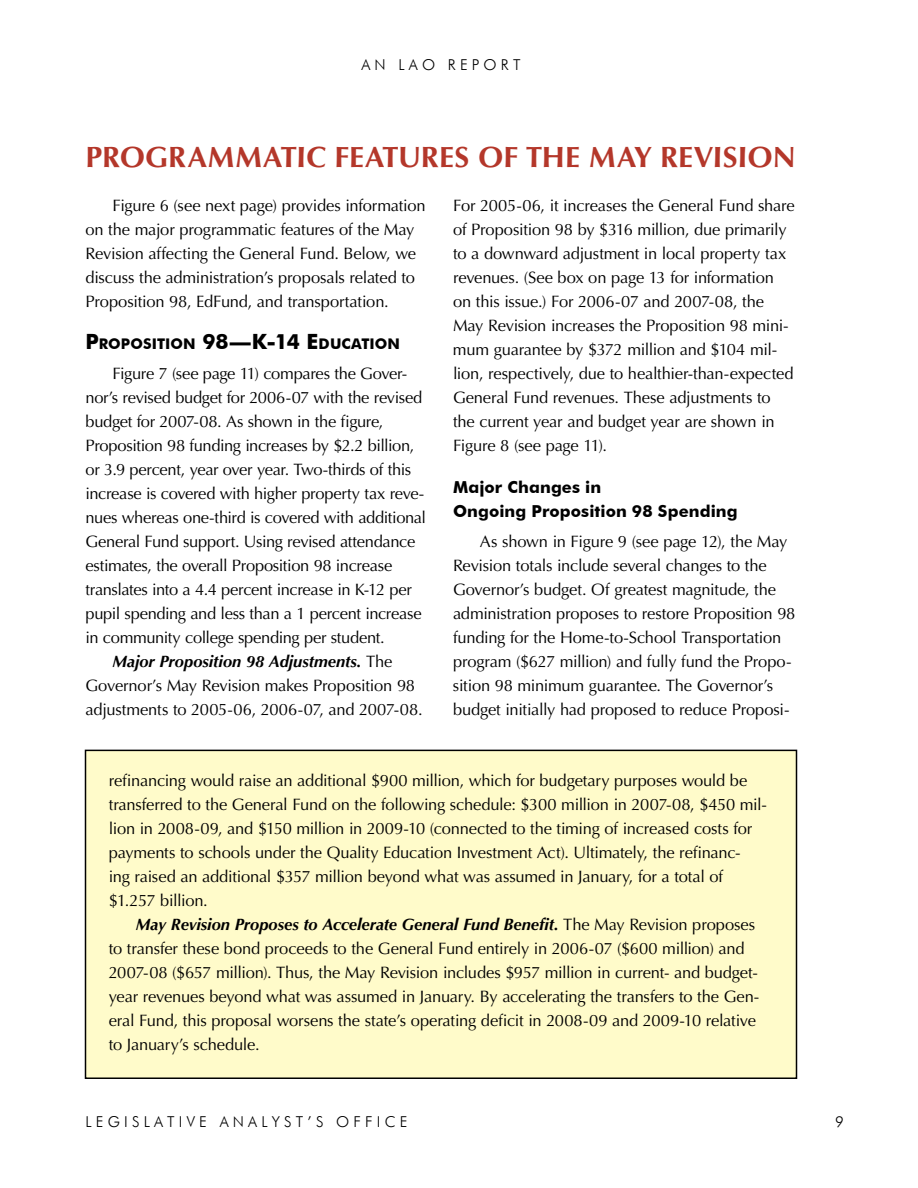
<style>
.page{position:relative;width:918px;height:1188px;background:#fff}
.page>*{position:absolute;margin:0;border:0;box-sizing:border-box;transform-origin:0 0}
.t1{font:700 30px "Optimum";letter-spacing:.005em;color:#b4372a}
.t2{font:16.5px/24px "Optima LT Std";letter-spacing:-.015em;color:#000}
.t3{font:700 16.5px/24px "Futura BT";letter-spacing:.005em;color:#000}
.t4{font:italic 700 16.5px "Optima LT Std";letter-spacing:-.005em;color:#000}
.t5{font:300 15px "Futura BT";letter-spacing:.28em;color:#000}
.t6{font:700 14.7px "Futura BT";letter-spacing:.01em;color:#000}
.s1{font-size:21px}
.s2{font-weight:400;font-style:normal}
.s3{font-weight:700;font-style:italic}
</style>
<div class="page">
<div style="left:86px;top:750px;width:710px;height:328px;background:#fffbca"></div>
<div style="left:85px;top:750px;width:712px;height:329px;border:2px solid #000"></div>
<p class="t5" style="left:361px;top:55px;width:161px">AN LAO REPOR T</p>
<h1 class="t1" style="left:86px;top:140px;width:712px">PROGRAMMATIC FEATURES OF THE MAY REVISION</h1>
<p class="t2" style="left:86px;top:194px;width:342px;text-indent:27px">Figure 6 (see next page) provides information on the major programmatic features of the May Revision affecting the General Fund. Below, we discuss the administration’s proposals related to Proposition 98, EdFund, and transportation.</p>
<p class="t6" style="left:86px;top:335px;width:316px"><span class="s1">P</span>roposition <span class="s1">98—K-14 E</span> ducation</p>
<p class="t2" style="left:112px;top:362px;width:296px">Figure 7 (see page 11) compares the Gover-</p>
<p class="t2" style="left:86px;top:386px;width:338px">nor’s revised budget for 2006-07 with the revised</p>
<p class="t2" style="left:86px;top:410px;width:300px">budget for 2007-08. As shown in the figure,</p>
<p class="t2" style="left:86px;top:434px;width:330px">Proposition 98 funding increases by $2.2 billion,</p>
<p class="t2" style="left:86px;top:458px;width:327px">or 3.9 percent, year over year. Two-thirds of this</p>
<p class="t2" style="left:86px;top:482px;width:340px">increase is covered with higher property tax reve-</p>
<p class="t2" style="left:86px;top:506px;width:342px">nues whereas one-third is covered with additional</p>
<p class="t2" style="left:86px;top:530px;width:331px">General Fund support. Using revised attendance</p>
<p class="t2" style="left:86px;top:554px;width:308px">estimates, the overall Proposition 98 increase</p>
<p class="t2" style="left:85px;top:578px;width:328px">translates into a 4.4 percent increase in K-12 per</p>
<p class="t2" style="left:85px;top:602px;width:338px">pupil spending and less than a 1 percent increase</p>
<p class="t2" style="left:86px;top:626px;width:301px">in community college spending per student.</p>
<p class="t4" style="left:112px;top:652px;width:282px">Major Proposition 98 Adjustments. <span class="s2">The</span></p>
<p class="t2" style="left:86px;top:674px;width:331px">Governor’s May Revision makes Proposition 98</p>
<p class="t2" style="left:86px;top:698px;width:339px">adjustments to 2005-06, 2006-07, and 2007-08.</p>
<p class="t2" style="left:453px;top:194px;width:343px">For 2005-06, it increases the General Fund share of Proposition 98 by $316 million, due primarily to a downward adjustment in local property tax revenues. (See box on page 13 for information on this issue.) For 2006-07 and 2007-08, the May Revision increases the Proposition 98 mini&shy;mum guarantee by $372 million and $104 mil&shy;lion, respectively, due to healthier-than-expected General Fund revenues. These adjustments to the current year and budget year are shown in Figure 8 (see page 11).</p>
<p class="t3" style="left:453px;top:475px;width:286px">Major Changes in<br>Ongoing Proposition 98 Spending</p>
<p class="t2" style="left:453px;top:530px;width:344px;text-indent:27px">As shown in Figure 9 (see page 12), the May Revision totals include several changes to the Governor’s budget. Of greatest magnitude, the administration proposes to restore Proposition 98 funding for the Home-to-School Transportation program ($627 million) and fully fund the Propo&shy;sition 98 minimum guarantee. The Governor’s budget initially had proposed to reduce Proposi-</p>
<p class="t2" style="left:109px;top:768px;width:660px">refinancing would raise an additional $900 million, which for budgetary purposes would be transferred to the General Fund on the following schedule: $300 million in 2007-08, $450 mil&shy;lion in 2008-09, and $150 million in 2009-10 (connected to the timing of increased costs for payments to schools under the Quality Education Investment Act). Ultimately, the refinanc-<br>ing raised an additional $357 million beyond what was assumed in January, for a total of $1.257 billion.</p>
<p class="t2" style="left:109px;top:912px;width:652px;text-indent:27px"><span class="s3">May Revision Proposes to Accelerate General Fund Benefit.</span> The May Revision proposes to transfer these bond proceeds to the General Fund entirely in 2006-07 ($600 million) and 2007-08 ($657 million). Thus, the May Revision includes $957 million in current- and budget&shy;year revenues beyond what was assumed in January. By accelerating the transfers to the Gen&shy;eral Fund, this proposal worsens the state’s operating deficit in 2008-09 and 2009-10 relative to January’s schedule.</p>
<p class="t5" style="left:85px;top:1113px;width:323px">LEGISLATIVE ANALYST’S OFFICE</p>
</div>
